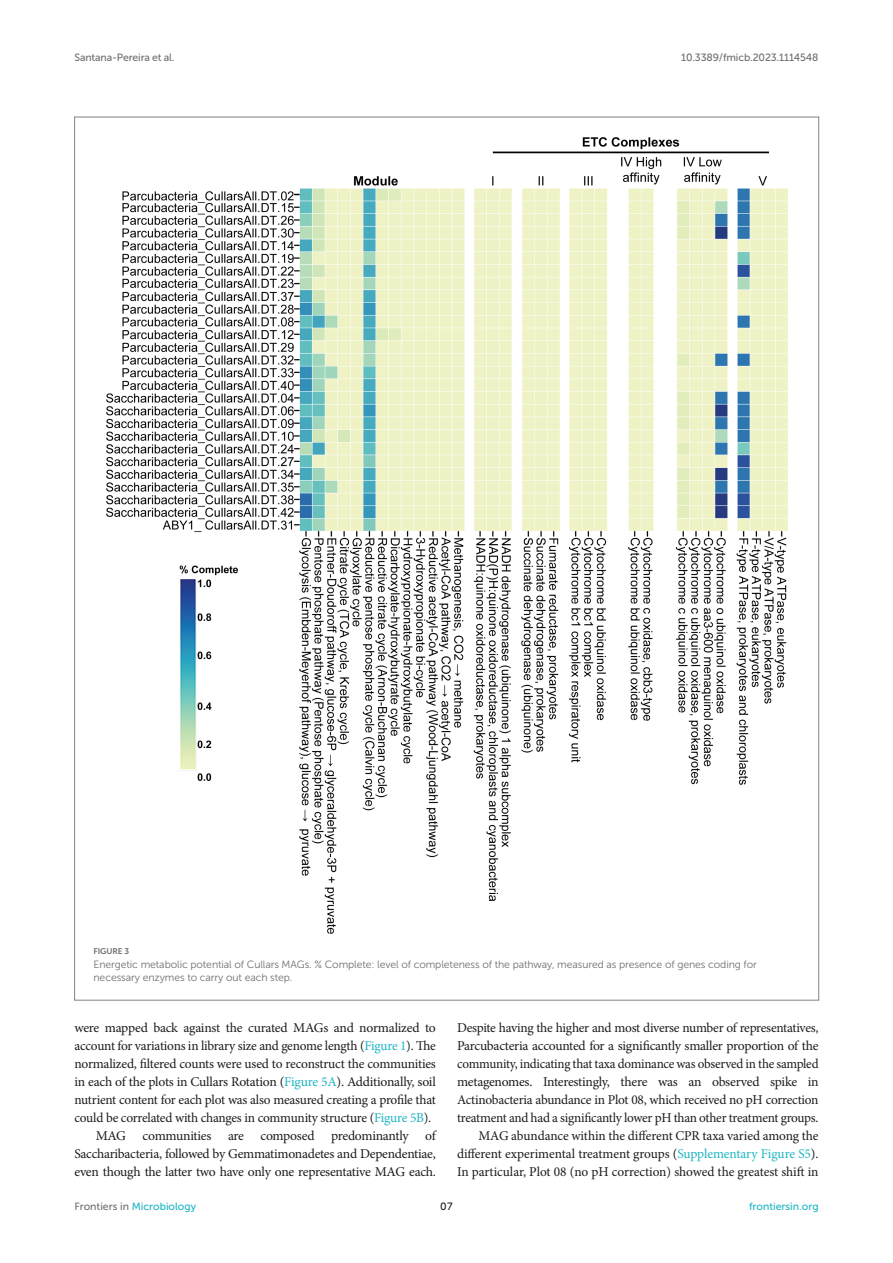
<style>
.page{position:relative;width:893px;height:1263px;background:#fff}
.page>*{position:absolute;margin:0;border:0;box-sizing:border-box;transform-origin:0 0}
.TEXT{font:13.5px/18px "Minion Pro";letter-spacing:-.02em;color:#1b1c1b;text-align:justify}
.TEXT_FLUSH{font:13.5px/18px "Minion Pro";letter-spacing:-.015em;color:#1b1c1b;text-align:justify}
.FIG_LEG{font:10.5px/13.5px "Museo Sans 300";letter-spacing:-.01em;color:#706f70}
.t1{font:10.5px "Museo Sans 500";letter-spacing:-.015em;color:#706f70}
.t2{font:10.5px "Museo Sans 500";color:#1db5c3}
.t3{font:10.5px "Museo Sans 500";color:#1b1c1b}
.FIG_HD{font:8.25px "Museo Sans 700";letter-spacing:-.01em;color:#706f70}
.s1{color:#1db5c3}
.s2{color:#706f70}
</style>
<div class="page">
<img style="left:106px;top:137px;width:682px;height:797px">
<p class="t1" style="left:74px;top:51px;width:102px">Santana-Pereira et al.</p>
<p class="t1" style="left:681px;top:51px;width:139px">10.3389/fmicb.2023.1114548</p>
<p class="FIG_HD" style="left:94px;top:947px;width:37px">FIGURE 3</p>
<p class="FIG_LEG" style="left:94px;top:957px;width:665px">Energetic metabolic potential of Cullars MAGs. % Complete: level of completeness of the pathway, measured as presence of genes coding for necessary enzymes to carry out each step.</p>
<p class="TEXT_FLUSH" style="left:74px;top:1019px;width:363px">were mapped back against the curated MAGs and normalized to account for variations in library size and genome length (<span class="s1">Figure 1</span>). The normalized, filtered counts were used to reconstruct the communities in each of the plots in Cullars Rotation (<span class="s1">Figure 5A</span>). Additionally, soil nutrient content for each plot was also measured creating a profile that could be correlated with changes in community structure (<span class="s1">Figure 5B</span>).</p>
<p class="TEXT" style="left:74px;top:1127px;width:363px;text-indent:21px">MAG communities are composed predominantly of Saccharibacteria, followed by Gemmatimonadetes and Dependentiae, even though the latter two have only one representative MAG each.</p>
<p class="TEXT" style="left:457px;top:1019px;width:363px">Despite having the higher and most diverse number of representatives, Parcubacteria accounted for a significantly smaller proportion of the community, indicating that taxa dominance was observed in the sampled metagenomes. Interestingly, there was an observed spike in Actinobacteria abundance in Plot 08, which received no pH correction treatment and had a significantly lower pH than other treatment groups.</p>
<p class="TEXT" style="left:457px;top:1127px;width:363px;text-indent:21px">MAG abundance within the different CPR taxa varied among the different experimental treatment groups (<span class="s1">Supplementary Figure S5</span>).<br>In particular, Plot 08 (no pH correction) showed the greatest shift in</p>
<p class="t2" style="left:74px;top:1200px;width:123px"><span class="s2">Frontiers in</span> Microbiology</p>
<p class="t3" style="left:440px;top:1200px;width:14px">07</p>
<p class="t2" style="left:749px;top:1200px;width:71px">frontiersin.org</p>
</div>
